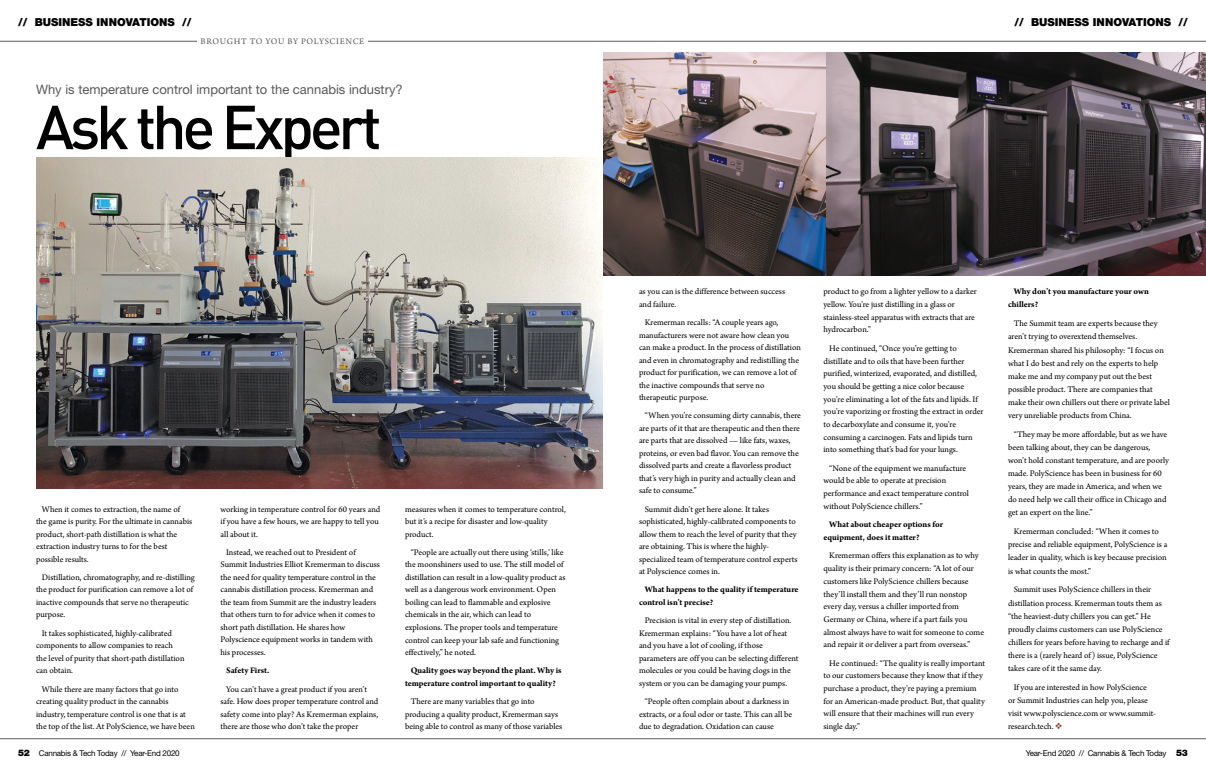
<style>
.page{position:relative;width:1206px;height:783px;background:#fff}
.page>*{position:absolute;margin:0;border:0;box-sizing:border-box;transform-origin:0 0}
.t1{font:500 61px "DIN Pro";letter-spacing:-.07em;color:#000}
.t2{font:13px "Helvetica Neue LT Std";color:#58595b}
.t3{font:900 11px "Helvetica Neue LT Std";color:#000}
.t4{font:9px/12.5px "Arno Pro";color:#000}
.t5{font:700 9px/12.5px "Arno Pro";letter-spacing:-.005em;color:#000}
.t6{font:9px "Arno Pro";letter-spacing:.07em;color:#58595b}
.t7{font:8px "Helvetica Neue LT Std";letter-spacing:-.03em;color:#000}
.s1{color:#934735}
.s2{font-weight:900;font-size:9px}
</style>
<div class="page">
<hr style="left:0;top:41px;width:1206px;height:1px;background:#58595b">
<div style="left:197px;top:32px;width:171px;height:20px;background:#fff"></div>
<hr style="left:0;top:739px;width:1206px;height:1px;background:#58595b">
<img style="left:37px;top:158px;width:566px;height:330px">
<img style="left:603px;top:52px;width:224px;height:224px">
<img style="left:827px;top:52px;width:379px;height:224px">
<p class="t3" style="left:18px;top:16px;width:175px">// BUSINESS INNOVATIONS //</p>
<p class="t3" style="left:1014px;top:16px;width:175px">// BUSINESS INNOVATIONS //</p>
<p class="t6" style="left:201px;top:36px;width:165px">BROUGHT TO YOU BY POLYSCIENCE</p>
<h2 class="t2" style="left:36px;top:82px;width:368px">Why is temperature control important to the cannabis industry?</h2>
<h1 class="t1" style="left:36px;top:86px;width:347px">Ask the Expert</h1>
<p class="t4" style="left:36px;top:503px;width:158px;text-indent:6px">When it comes to extraction, the name of the game is purity. For the ultimate in cannabis product, short-path distillation is what the extraction industry turns to for the best possible results.</p>
<p class="t4" style="left:36px;top:571px;width:160px;text-indent:6px">Distillation, chromatography, and re-distilling the product for purification can remove a lot of inactive compounds that serve no therapeutic purpose.</p>
<p class="t4" style="left:36px;top:627px;width:150px;text-indent:6px">It takes sophisticated, highly-calibrated components to allow companies to reach the level of purity that short-path distillation can obtain.</p>
<p class="t4" style="left:36px;top:683px;width:160px;text-indent:6px">While there are many factors that go into creating quality product in the cannabis industry, temperature control is one that is at the top of the list. At PolyScience, we have been</p>
<p class="t4" style="left:220px;top:503px;width:161px">working in temperature control for 60 years and if you have a few hours, we are happy to tell you all about it.</p>
<p class="t4" style="left:220px;top:547px;width:161px;text-indent:6px">Instead, we reached out to President of Summit Industries Elliot Kremerman to discuss the need for quality temperature control in the cannabis distillation process. Kremerman and the team from Summit are the industry leaders that others turn to for advice when it comes to short path distillation. He shares how Polyscience equipment works in tandem with his processes.</p>
<p class="t5" style="left:226px;top:665px;width:44px">Safety First.</p>
<p class="t4" style="left:220px;top:683px;width:159px;text-indent:6px">You can’t have a great product if you aren’t safe. How does proper temperature control and safety come into play? As Kremerman explains, there are those who don’t take the proper</p>
<p class="t4" style="left:405px;top:503px;width:162px">measures when it comes to temperature control, but it’s a recipe for disaster and low-quality product.</p>
<p class="t4" style="left:405px;top:547px;width:162px;text-indent:6px">“People are actually out there using ‘stills,’ like the moonshiners used to use. The still model of distillation can result in a low-quality product as well as a dangerous work environment. Open boiling can lead to flammable and explosive chemicals in the air, which can lead to explosions. The proper tools and temperature control can keep your lab safe and functioning effectively,” he noted.</p>
<p class="t5" style="left:405px;top:665px;width:158px;text-indent:6px">Quality goes way beyond the plant. Why is temperature control important to quality?</p>
<p class="t4" style="left:405px;top:696px;width:159px;text-indent:6px">There are many variables that go into producing a quality product, Kremerman says being able to control as many of those variables</p>
<p class="t4" style="left:639px;top:286px;width:148px">as you can is the difference between success and failure.</p>
<p class="t4" style="left:639px;top:317px;width:164px;text-indent:6px">Kremerman recalls: “A couple years ago, manufacturers were not aware how clean you can make a product. In the process of distillation and even in chromatography and redistilling the product for purification, we can remove a lot of the inactive compounds that serve no therapeutic purpose.</p>
<p class="t4" style="left:639px;top:410px;width:164px;text-indent:6px">“When you’re consuming dirty cannabis, there are parts of it that are therapeutic and then there are parts that are dissolved — like fats, waxes, proteins, or even bad flavor. You can remove the dissolved parts and create a flavorless product that’s very high in purity and actually clean and safe to consume.”</p>
<p class="t4" style="left:639px;top:503px;width:160px;text-indent:6px">Summit didn’t get here alone. It takes sophisticated, highly-calibrated components to allow them to reach the level of purity that they are obtaining. This is where the highly&shy;specialized team of temperature control experts at Polyscience comes in.</p>
<p class="t5" style="left:639px;top:584px;width:161px;text-indent:6px">What happens to the quality if temperature control isn’t precise?</p>
<p class="t4" style="left:639px;top:615px;width:161px;text-indent:6px">Precision is vital in every step of distillation.<br>Kremerman explains: “You have a lot of heat and you have a lot of cooling, if those parameters are off you can be selecting different molecules or you could be having clogs in the system or you can be damaging your pumps.</p>
<p class="t4" style="left:639px;top:696px;width:155px;text-indent:6px">“People often complain about a darkness in extracts, or a foul odor or taste. This can all be due to degradation. Oxidation can cause</p>
<p class="t4" style="left:824px;top:286px;width:155px">product to go from a lighter yellow to a darker yellow. You’re just distilling in a glass or stainless-steel apparatus with extracts that are hydrocarbon.”</p>
<p class="t4" style="left:824px;top:342px;width:162px;text-indent:6px">He continued, “Once you’re getting to distillate and to oils that have been further purified, winterized, evaporated, and distilled, you should be getting a nice color because you’re eliminating a lot of the fats and lipids. If you’re vaporizing or frosting the extract in order to decarboxylate and consume it, you’re consuming a carcinogen. Fats and lipids turn into something that’s bad for your lungs.</p>
<p class="t4" style="left:824px;top:462px;width:147px;text-indent:6px">“None of the equipment we manufacture would be able to operate at precision performance and exact temperature control without PolyScience chillers.”</p>
<p class="t5" style="left:824px;top:519px;width:121px;text-indent:6px">What about cheaper options for equipment, does it matter?</p>
<p class="t4" style="left:824px;top:550px;width:162px;text-indent:6px">Kremerman offers this explanation as to why quality is their primary concern: “A lot of our customers like PolyScience chillers because they’ll install them and they’ll run nonstop every day, versus a chiller imported from Germany or China, where if a part fails you almost always have to wait for someone to come and repair it or deliver a part from overseas.”</p>
<p class="t4" style="left:824px;top:657px;width:163px;text-indent:6px">He continued: “The quality is really important to our customers because they know that if they purchase a product, they’re paying a premium for an American-made product. But, that quality will ensure that their machines will run every single day.”</p>
<p class="t5" style="left:1008px;top:286px;width:142px;line-height:13.1px;text-indent:6px">Why don’t you manufacture your own chillers?</p>
<p class="t4" style="left:1008px;top:318px;width:164px;line-height:13.1px;text-indent:6px">The Summit team are experts because they aren’t trying to overextend themselves.<br>Kremerman shared his philosophy: “I focus on what I do best and rely on the experts to help make me and my company put out the best possible product. There are companies that make their own chillers out there or private label very unreliable products from China.</p>
<p class="t4" style="left:1008px;top:428px;width:163px;line-height:13.1px;text-indent:6px">“They may be more affordable, but as we have been talking about, they can be dangerous, won’t hold constant temperature, and are poorly made. PolyScience has been in business for 60 years, they are made in America, and when we do need help we call their office in Chicago and get an expert on the line.”</p>
<p class="t4" style="left:1008px;top:525px;width:161px;line-height:13.1px;text-indent:6px">Kremerman concluded: “When it comes to precise and reliable equipment, PolyScience is a leader in quality, which is key because precision is what counts the most.”</p>
<p class="t4" style="left:1008px;top:584px;width:163px;line-height:13.1px;text-indent:6px">Summit uses PolyScience chillers in their distillation process. Kremerman touts them as “the heaviest-duty chillers you can get.” He proudly claims customers can use PolyScience chillers for years before having to recharge and if there is a (rarely heard of) issue, PolyScience takes care of it the same day.</p>
<p class="t4" style="left:1008px;top:681px;width:149px;line-height:13.1px;text-indent:6px">If you are interested in how PolyScience or Summit Industries can help you, please visit www.polyscience.com or www.summit&shy;research.tech. <span class="s1">❖</span></p>
<p class="t7" style="left:18px;top:748px;width:163px"><span class="s2">52</span> Cannabis &amp; Tech Today // Year-End 2020</p>
<p class="t7" style="left:1026px;top:748px;width:164px">Year-End 2020 // Cannabis &amp; Tech Today <span class="s2">53</span></p>
</div>
